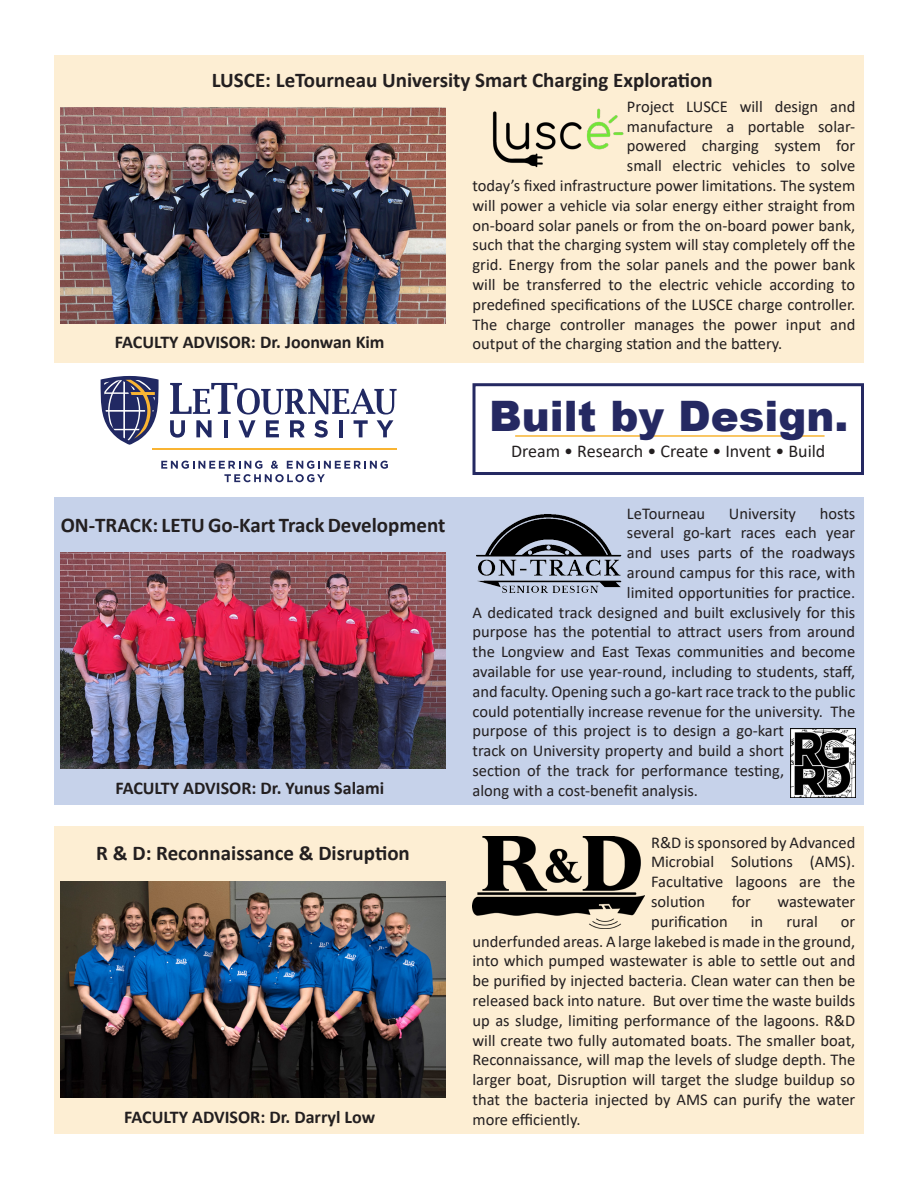
<style>
.page{position:relative;width:918px;height:1188px;background:#fff}
.page>*{position:absolute;margin:0;border:0;box-sizing:border-box;transform-origin:0 0}
.t1{font:900 42px "Arial";color:#252962}
.t2{font:700 21px "Calibri";color:#231f20}
.t3{font:700 18px "Calibri";color:#231f20}
.t4{font:18px "Calibri";color:#231f20}
.t5{font:16.5px/19.8px "Calibri";color:#231f20;text-align:justify}
</style>
<div class="page">
<div style="left:54px;top:497px;width:810px;height:308px;background:#c6d2ea"></div>
<img style="left:791px;top:729px;width:64px;height:68px">
<img style="left:61px;top:553px;width:385px;height:216px">
<div style="left:54px;top:55px;width:810px;height:307px;background:#fdeed3"></div>
<img style="left:61px;top:107px;width:385px;height:216px">
<div style="left:54px;top:826px;width:810px;height:308px;background:#fdeed3"></div>
<img style="left:472px;top:836px;width:172px;height:93px">
<img style="left:61px;top:882px;width:385px;height:216px">
<div style="left:472px;top:383px;width:392px;height:92px;border:3px solid #252962"></div>
<hr style="left:515px;top:435px;width:310px;height:2px;background:#f8b432">
<svg style="left:170px;top:383px;width:227px;height:55px"></svg>
<svg style="left:101px;top:376px;width:58px;height:69px"></svg>
<svg style="left:161px;top:461px;width:227px;height:21px"></svg>
<hr style="left:152px;top:448px;width:245px;height:1px;background:#f9b433">
<img style="left:492px;top:108px;width:132px;height:60px">
<img style="left:476px;top:514px;width:146px;height:79px">
<p class="t2" style="left:212px;top:65px;width:502px">LUSCE: LeTourneau University Smart Charging Exploration</p>
<p class="t3" style="left:115px;top:329px;width:271px">FACULTY ADVISOR: Dr. Joonwan Kim</p>
<p class="t2" style="left:61px;top:510px;width:386px">ON-TRACK: LETU Go-Kart Track Development</p>
<p class="t3" style="left:115px;top:775px;width:270px">FACULTY ADVISOR: Dr. Yunus Salami</p>
<p class="t2" style="left:96px;top:838px;width:315px">R &amp; D: Reconnaissance &amp; Disruption</p>
<p class="t3" style="left:124px;top:1104px;width:252px">FACULTY ADVISOR: Dr. Darryl Low</p>
<p class="t5" style="left:627px;top:96px;width:230px">Project LUSCE will design and</p>
<p class="t5" style="left:627px;top:116px;width:230px">manufacture a portable solar-</p>
<p class="t5" style="left:627px;top:136px;width:230px">powered charging system for</p>
<p class="t5" style="left:627px;top:155px;width:230px">small electric vehicles to solve</p>
<p class="t5" style="left:472px;top:175px;width:384px">today’s fixed infrastructure power limitations. The system</p>
<p class="t5" style="left:472px;top:195px;width:384px">will power a vehicle via solar energy either straight from</p>
<p class="t5" style="left:472px;top:215px;width:384px">on-board solar panels or from the on-board power bank,</p>
<p class="t5" style="left:472px;top:235px;width:384px">such that the charging system will stay completely off the</p>
<p class="t5" style="left:472px;top:254px;width:384px">grid. Energy from the solar panels and the power bank</p>
<p class="t5" style="left:472px;top:274px;width:384px">will be transferred to the electric vehicle according to</p>
<p class="t5" style="left:472px;top:294px;width:384px">predefined specifications of the LUSCE charge controller.</p>
<p class="t5" style="left:472px;top:314px;width:384px">The charge controller manages the power input and</p>
<p class="t5" style="left:472px;top:334px;width:311px">output of the charging station and the battery.</p>
<p class="t1" style="left:489px;top:385px;width:361px">Built by Design.</p>
<p class="t4" style="left:511px;top:439px;width:316px">Dream • Research • Create • Invent • Build</p>
<p class="t5" style="left:627px;top:503px;width:80px">LeTourneau</p>
<p class="t5" style="left:729px;top:503px;width:69px">University</p>
<p class="t5" style="left:820px;top:503px;width:37px">hosts</p>
<p class="t5" style="left:627px;top:523px;width:230px">several go-kart races each year</p>
<p class="t5" style="left:627px;top:542px;width:230px">and uses parts of the roadways</p>
<p class="t5" style="left:627px;top:562px;width:230px">around campus for this race, with</p>
<p class="t5" style="left:627px;top:582px;width:230px">limited opportunities for practice.</p>
<p class="t5" style="left:472px;top:602px;width:384px">A dedicated track designed and built exclusively for this</p>
<p class="t5" style="left:472px;top:622px;width:384px">purpose has the potential to attract users from around</p>
<p class="t5" style="left:472px;top:641px;width:384px">the Longview and East Texas communities and become</p>
<p class="t5" style="left:472px;top:661px;width:384px">available for use year-round, including to students, staff,</p>
<p class="t5" style="left:472px;top:681px;width:384px">and faculty. Opening such a go-kart race track to the public</p>
<p class="t5" style="left:472px;top:701px;width:384px">could potentially increase revenue for the university. The</p>
<p class="t5" style="left:472px;top:721px;width:313px">purpose of this project is to design a go-kart</p>
<p class="t5" style="left:472px;top:740px;width:313px">track on University property and build a short</p>
<p class="t5" style="left:472px;top:760px;width:313px">section of the track for performance testing,</p>
<p class="t5" style="left:472px;top:780px;width:227px">along with a cost-benefit analysis.</p>
<p class="t5" style="left:651px;top:832px;width:206px">R&amp;D is sponsored by Advanced Microbial Solutions (AMS).<br>Facultative lagoons are the solution</p>
<p class="t5" style="left:732px;top:891px;width:21px">for</p>
<p class="t5" style="left:777px;top:891px;width:79px">wastewater</p>
<p class="t5" style="left:651px;top:911px;width:78px">purification</p>
<p class="t5" style="left:751px;top:911px;width:14px">in</p>
<p class="t5" style="left:786px;top:911px;width:33px">rural</p>
<p class="t5" style="left:472px;top:911px;width:384px;text-indent:368px">or underfunded areas. A large lakebed is made in the ground, into which pumped wastewater is able to settle out and be purified by injected bacteria. Clean water can then be released back into nature. But over time the waste builds up as sludge, limiting performance of the lagoons. R&amp;D will create two fully automated boats. The smaller boat, Reconnaissance, will map the levels of sludge depth. The larger boat, Disruption will target the sludge buildup so that the bacteria injected by AMS can purify the water more efficiently.</p>
</div>
